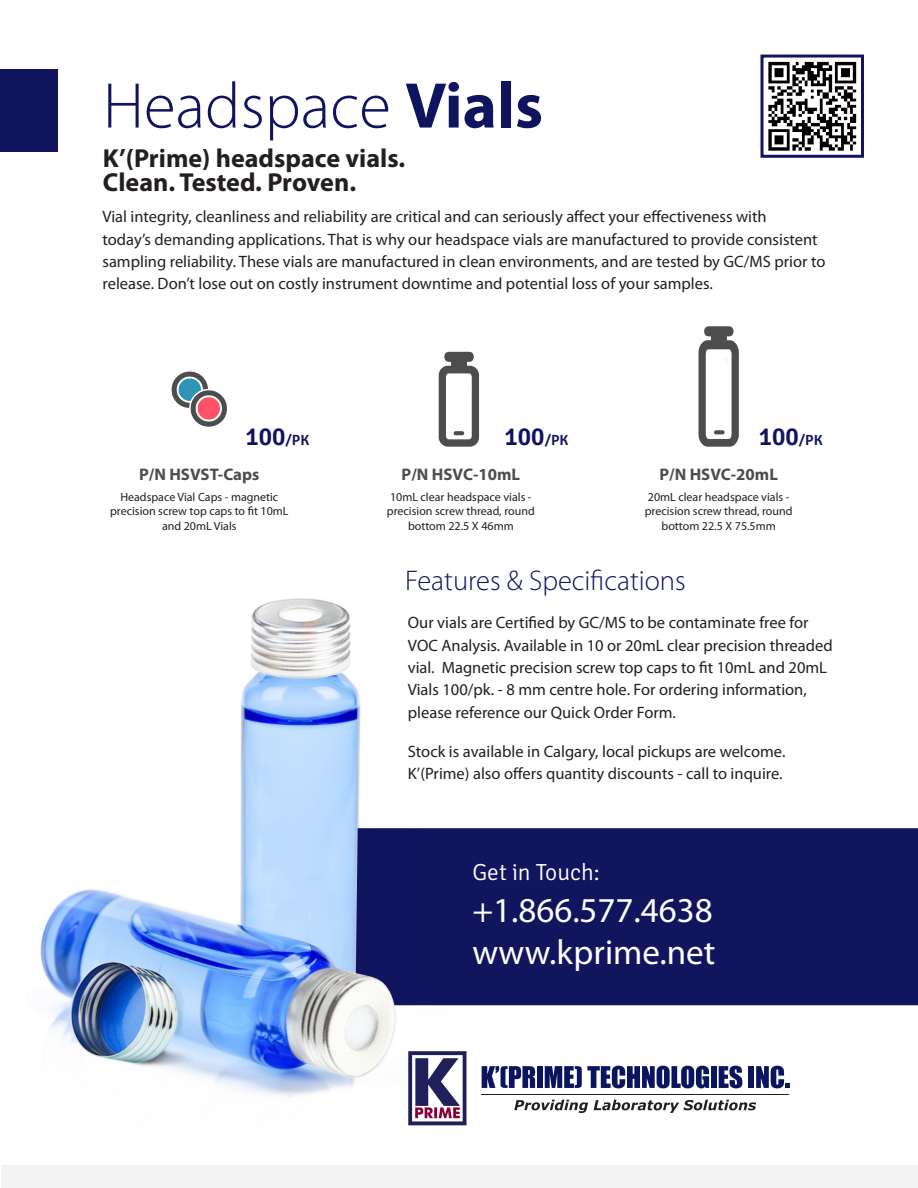
<style>
.page{position:relative;width:918px;height:1188px;background:#fff}
.page>*{position:absolute;margin:0;border:0;box-sizing:border-box;transform-origin:0 0}
.Header_H1{font:300 65.1px "Myriad Pro";color:#0f145e}
.t1{font:35.1px "Myriad Pro";color:#fff}
.t2{font:300 28.5px "Myriad Pro";color:#10155e}
.Paragraph_Text{font:700 26.1px "Myriad Pro";color:#231f20}
.t3{font:600 25.2px "Signika";color:#10155e}
.t4{font:300 23.4px "Signika";color:#fff}
.t5{font:700 16.8px "Myriad Pro";color:#4d4d4d}
.Paragraph_Text-2{font:16.5px/22.4px "Myriad Pro";color:#231f20}
.t6{font:12px/14.4px "Myriad Pro";color:#231f20;text-align:center}
.s1{font-weight:700}
.s2{font-size:14.7px}
</style>
<div class="page">
<img style="left:40px;top:598px;width:878px;height:528px">
<div style="left:2px;top:1166px;width:916px;height:22px;background:#f3f3f3"></div>
<svg style="left:408px;top:1051px;width:58px;height:74px"></svg>
<svg style="left:482px;top:1066px;width:53px;height:22px"></svg>
<div style="left:537px;top:1066px;width:6px;height:22px;background:#0b145e"></div>
<svg style="left:545px;top:1066px;width:164px;height:22px"></svg>
<div style="left:711px;top:1066px;width:6px;height:22px;background:#0b145e"></div>
<svg style="left:719px;top:1066px;width:23px;height:22px"></svg>
<div style="left:748px;top:1066px;width:6px;height:22px;background:#0b145e"></div>
<svg style="left:756px;top:1066px;width:33px;height:22px"></svg>
<svg style="left:514px;top:1100px;width:74px;height:13px"></svg>
<svg style="left:594px;top:1100px;width:162px;height:13px"></svg>
<hr style="left:482px;top:1094px;width:307px;height:1px;background:#231f20">
<svg style="left:699px;top:326px;width:40px;height:121px"></svg>
<svg style="left:439px;top:352px;width:40px;height:95px"></svg>
<svg style="left:171px;top:371px;width:56px;height:56px"></svg>
<div style="left:1px;top:70px;width:57px;height:82px;background:#10155e"></div>
<img style="left:768px;top:61px;width:89px;height:90px">
<div style="left:760px;top:55px;width:104px;height:103px;border:3px solid #10155e"></div>
<p class="Header_H1" style="left:103px;top:67px;width:442px">Headspace <span class="s1">Vials</span></p>
<p class="Paragraph_Text" style="left:103px;top:141px;width:304px">K’(Prime) headspace vials.</p>
<p class="Paragraph_Text" style="left:103px;top:165px;width:255px">Clean. Tested. Proven.</p>
<p class="Paragraph_Text-2" style="left:103px;top:205px;width:724px">Vial integrity, cleanliness and reliability are critical and can seriously affect your effectiveness with<br>today’s demanding applications. That is why our headspace vials are manufactured to provide consistent sampling reliability. These vials are manufactured in clean environments, and are tested by GC/MS prior to release. Don’t lose out on costly instrument downtime and potential loss of your samples.</p>
<p class="t3" style="left:245px;top:422px;width:65px">100<span class="s2">/PK</span></p>
<p class="t3" style="left:505px;top:422px;width:65px">100<span class="s2">/PK</span></p>
<p class="t3" style="left:759px;top:422px;width:65px">100<span class="s2">/PK</span></p>
<p class="t5" style="left:139px;top:464px;width:122px">P/N HSVST-Caps</p>
<p class="t6" style="left:110px;top:489px;width:180px">Headspace Vial Caps - magnetic precision screw top caps to fit 10mL and 20mL Vials</p>
<p class="t5" style="left:402px;top:464px;width:120px">P/N HSVC-10mL</p>
<p class="t6" style="left:387px;top:489px;width:149px">10mL clear headspace vials - precision screw thread, round bottom 22.5 X 46mm</p>
<p class="t5" style="left:659px;top:464px;width:120px">P/N HSVC-20mL</p>
<p class="t6" style="left:645px;top:489px;width:149px">20mL clear headspace vials - precision screw thread, round bottom 22.5 X 75.5mm</p>
<p class="t2" style="left:405px;top:563px;width:282px">Features &amp; Specifications</p>
<p class="Paragraph_Text-2" style="left:408px;top:611px;width:426px">Our vials are Certified by GC/MS to be contaminate free for VOC Analysis. Available in 10 or 20mL clear precision threaded vial. Magnetic precision screw top caps to fit 10mL and 20mL Vials 100/pk. - 8 mm centre hole. For ordering information, please reference our Quick Order Form.</p>
<p class="Paragraph_Text-2" style="left:408px;top:740px;width:379px">Stock is available in Calgary, local pickups are welcome.<br>K’(Prime) also offers quantity discounts - call to inquire.</p>
<p class="t4" style="left:472px;top:860px;width:129px">Get in Touch:</p>
<p class="t1" style="left:472px;top:889px;width:242px">+1.866.577.4638</p>
<p class="t1" style="left:472px;top:931px;width:245px">www.kprime.net</p>
</div>
